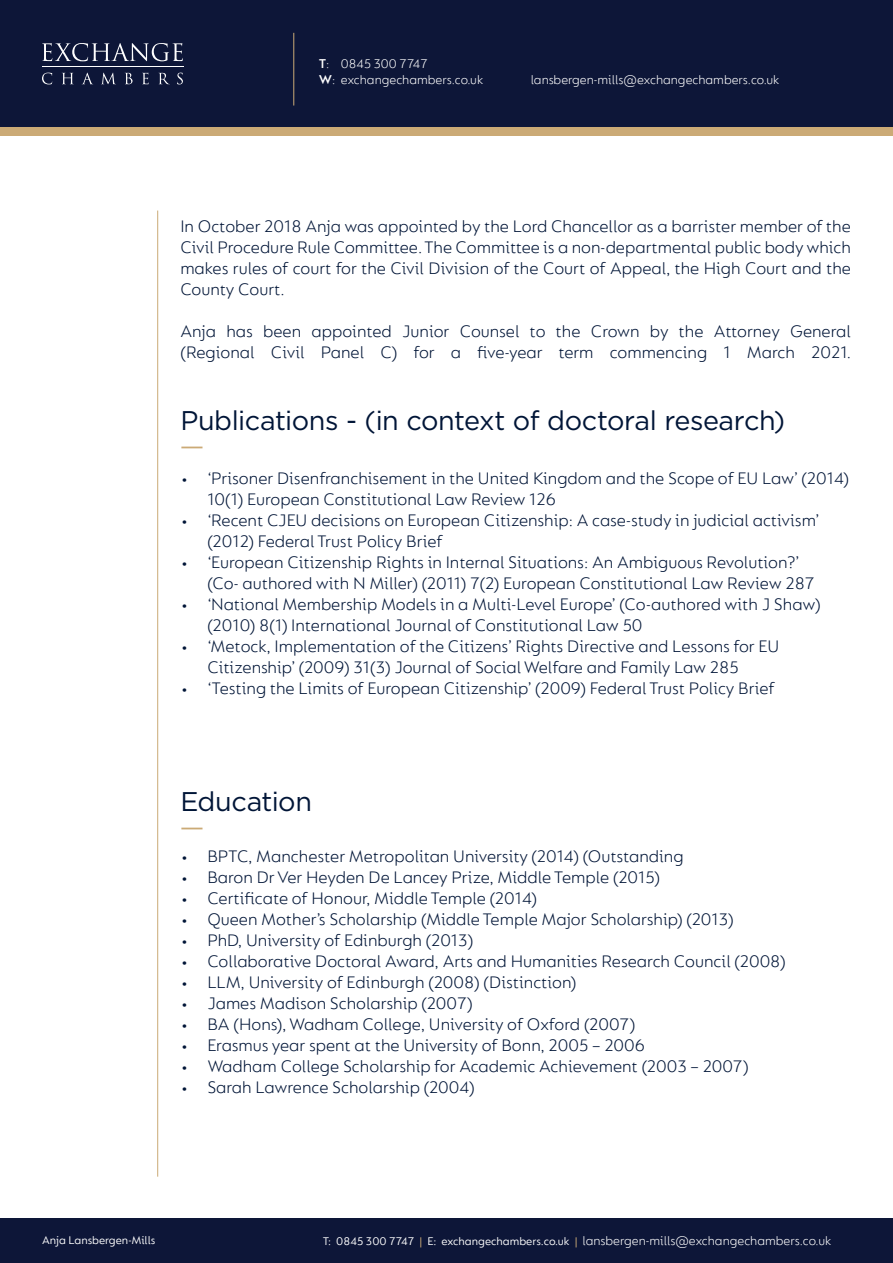
<style>
.page{position:relative;width:893px;height:1263px;background:#fff}
.page>*{position:absolute;margin:0;border:0;box-sizing:border-box;transform-origin:0 0}
.t1{font:27px "Gotham";letter-spacing:-.02em;color:#001537}
.t2{font:300 18px/21px "FS Lucas";color:#001537}
.t3{font:300 13.5px/16.2px "FS Lucas";color:#fff}
.t4{font:12px "FS Lucas";color:#fff}
.s1{font-weight:600}
.s2{color:#cbaa76}
</style>
<div class="page">
<div style="left:0;top:64px;width:893px;height:72px;background:#cbaa76"></div>
<div style="left:0;top:0;width:893px;height:127px;background:#0d1638"></div>
<div style="left:0;top:1219px;width:893px;height:44px;background:#0d1638"></div>
<hr style="left:42px;top:67px;width:142px;height:1px;background:#fff">
<svg style="left:42px;top:43px;width:141px;height:18px"></svg>
<svg style="left:42px;top:73px;width:10px;height:11px"></svg>
<svg style="left:62px;top:73px;width:11px;height:11px"></svg>
<svg style="left:82px;top:73px;width:11px;height:11px"></svg>
<svg style="left:102px;top:73px;width:13px;height:11px"></svg>
<svg style="left:125px;top:73px;width:8px;height:11px"></svg>
<svg style="left:142px;top:73px;width:7px;height:11px"></svg>
<svg style="left:159px;top:73px;width:10px;height:11px"></svg>
<svg style="left:177px;top:73px;width:6px;height:11px"></svg>
<hr style="left:293px;top:33px;width:1px;height:73px;background:#cbaa76">
<hr style="left:157px;top:211px;width:1px;height:966px;background:#cbaa76">
<svg style="left:181px;top:447px;width:21px;height:1px"></svg>
<svg style="left:181px;top:828px;width:21px;height:1px"></svg>
<p class="t3" style="left:319px;top:55px;width:166px"><span class="s1">T</span>: 0845 300 7747<br><span class="s1">W</span>: exchangechambers.co.uk</p>
<p class="t3" style="left:531px;top:71px;width:250px">lansbergen-mills@exchangechambers.co.uk</p>
<p class="t2" style="left:180px;top:215px;width:672px;text-align:justify">In October 2018 Anja was appointed by the Lord Chancellor as a barrister member of the Civil Procedure Rule Committee. The Committee is a non-departmental public body which makes rules of court for the Civil Division of the Court of Appeal, the High Court and the County Court.</p>
<p class="t2" style="left:180px;top:320px;width:672px">Anja has been appointed Junior Counsel to the Crown by the Attorney General (Regional Civil Panel C) for a five-year term commencing 1 March 2021.</p>
<p class="t1" style="left:180px;top:403px;width:606px">Publications - (in context of doctoral research)</p>
<p class="t2" style="left:207px;top:467px;width:643px;text-indent:-27px">• ‘Prisoner Disenfranchisement in the United Kingdom and the Scope of EU Law’ (2014)<br>10(1) European Constitutional Law Review 126</p>
<p class="t2" style="left:207px;top:509px;width:614px;text-indent:-27px">• ‘Recent CJEU decisions on European Citizenship: A case-study in judicial activism’ (2012) Federal Trust Policy Brief</p>
<p class="t2" style="left:207px;top:551px;width:608px;text-indent:-27px">• ‘European Citizenship Rights in Internal Situations: An Ambiguous Revolution?’ (Co- authored with N Miller) (2011) 7(2) European Constitutional Law Review 287</p>
<p class="t2" style="left:207px;top:593px;width:615px;text-indent:-27px">• ‘National Membership Models in a Multi-Level Europe’ (Co-authored with J Shaw) (2010) 8(1) International Journal of Constitutional Law 50</p>
<p class="t2" style="left:207px;top:635px;width:573px;text-indent:-27px">• ‘Metock, Implementation of the Citizens’ Rights Directive and Lessons for EU<br>Citizenship’ (2009) 31(3) Journal of Social Welfare and Family Law 285</p>
<p class="t2" style="left:180px;top:677px;width:596px">• ‘Testing the Limits of European Citizenship’ (2009) Federal Trust Policy Brief</p>
<p class="t1" style="left:180px;top:784px;width:133px">Education</p>
<p class="t2" style="left:180px;top:845px;width:505px">• BPTC, Manchester Metropolitan University (2014) (Outstanding</p>
<p class="t2" style="left:180px;top:866px;width:481px">• Baron Dr Ver Heyden De Lancey Prize, Middle Temple (2015)</p>
<p class="t2" style="left:180px;top:887px;width:358px">• Certificate of Honour, Middle Temple (2014)</p>
<p class="t2" style="left:180px;top:908px;width:555px">• Queen Mother’s Scholarship (Middle Temple Major Scholarship) (2013)</p>
<p class="t2" style="left:180px;top:929px;width:294px">• PhD, University of Edinburgh (2013)</p>
<p class="t2" style="left:180px;top:950px;width:607px">• Collaborative Doctoral Award, Arts and Humanities Research Council (2008)</p>
<p class="t2" style="left:180px;top:971px;width:398px">• LLM, University of Edinburgh (2008) (Distinction)</p>
<p class="t2" style="left:180px;top:992px;width:294px">• James Madison Scholarship (2007)</p>
<p class="t2" style="left:180px;top:1013px;width:456px">• BA (Hons), Wadham College, University of Oxford (2007)</p>
<p class="t2" style="left:180px;top:1034px;width:466px">• Erasmus year spent at the University of Bonn, 2005 – 2006</p>
<p class="t2" style="left:180px;top:1055px;width:570px">• Wadham College Scholarship for Academic Achievement (2003 – 2007)</p>
<p class="t2" style="left:180px;top:1076px;width:296px">• Sarah Lawrence Scholarship (2004)</p>
<p class="t3" style="left:583px;top:1233px;width:250px">lansbergen-mills@exchangechambers.co.uk</p>
<p class="t4" style="left:42px;top:1233px;width:115px">Anja Lansbergen-Mills</p>
<p class="t4" style="left:323px;top:1235px;width:256px">T: 0845 300 7747 <span class="s2">|</span> E: exchangechambers.co.uk <span class="s2">|</span></p>
</div>
